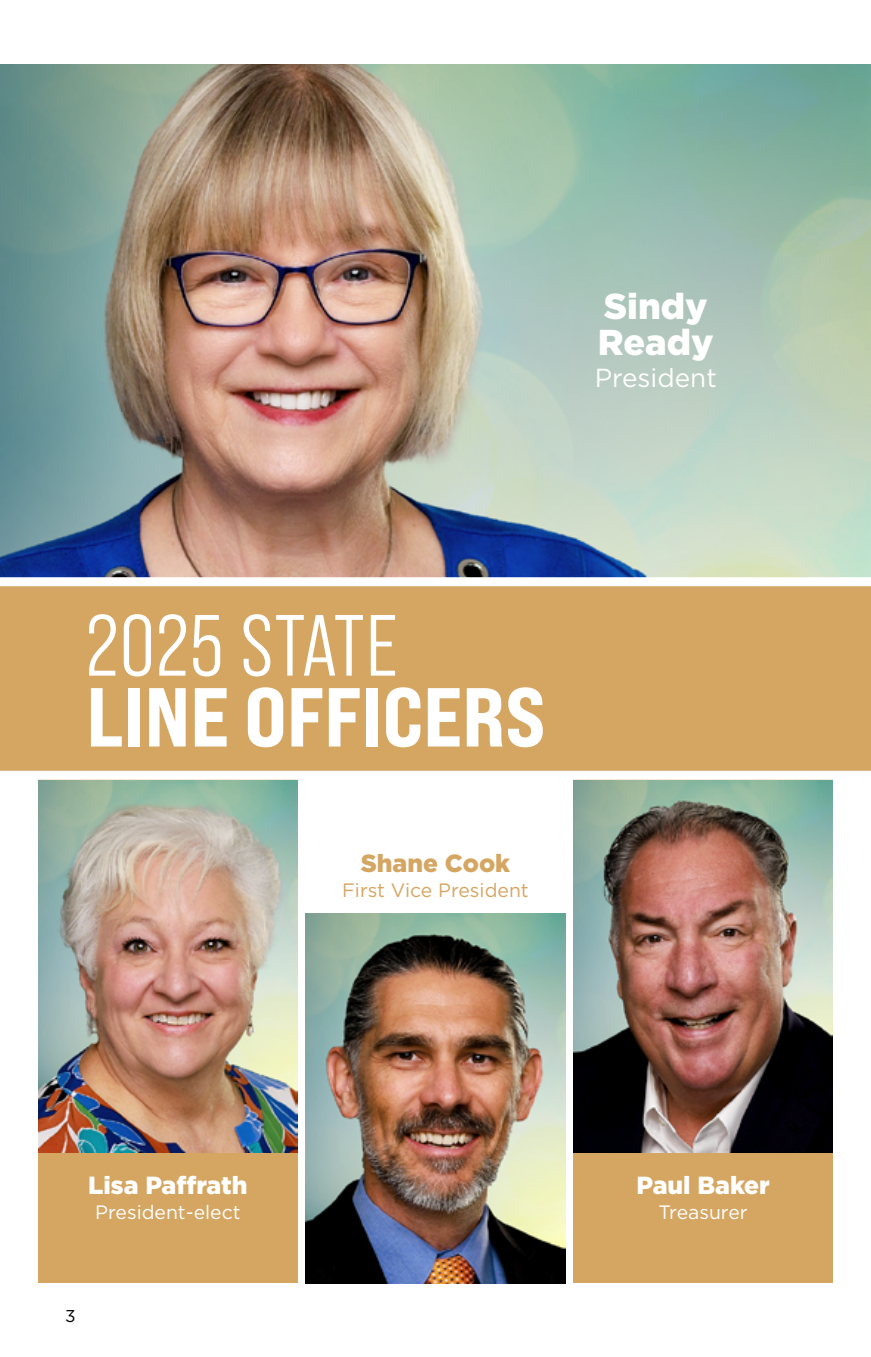
<style>
.page{position:relative;width:871px;height:1357px;background:#fff}
.page>*{position:absolute;margin:0;border:0;box-sizing:border-box;transform-origin:0 0}
.t1{font:900 36px/36px "Gotham";color:#fff}
.t2{font:26.1px "Gotham";color:#fff}
.t3{font:900 24.75px "Gotham";color:#fff}
.t4{font:900 24.75px "Gotham";color:#d5a662}
.t5{font:19.35px "Gotham";color:#fff}
.t6{font:19.35px "Gotham";color:#d5a662}
.t7{font:17.1px "Gotham";color:#000}
</style>
<div class="page">
<div style="left:38px;top:780px;width:259px;height:503px;background:#d5a662"></div>
<div style="left:573px;top:780px;width:259px;height:503px;background:#d5a662"></div>
<img style="left:0;top:65px;width:871px;height:512px">
<img style="left:38px;top:780px;width:259px;height:372px">
<img style="left:306px;top:913px;width:259px;height:370px">
<img style="left:573px;top:780px;width:259px;height:372px">
<svg style="left:0;top:577px;width:871px;height:203px;background:#d9b073"></svg>
<svg style="left:91px;top:688px;width:31px;height:58px"></svg>
<div style="left:128px;top:688px;width:12px;height:58px;background:#fff"></div>
<svg style="left:149px;top:688px;width:37px;height:58px"></svg>
<svg style="left:195px;top:688px;width:32px;height:58px"></svg>
<svg style="left:248px;top:687px;width:35px;height:60px"></svg>
<svg style="left:291px;top:688px;width:31px;height:58px"></svg>
<svg style="left:329px;top:688px;width:31px;height:58px"></svg>
<div style="left:366px;top:688px;width:12px;height:58px;background:#fff"></div>
<svg style="left:386px;top:687px;width:34px;height:60px"></svg>
<svg style="left:428px;top:688px;width:31px;height:58px"></svg>
<svg style="left:467px;top:687px;width:76px;height:60px"></svg>
<svg style="left:89px;top:614px;width:27px;height:62px"></svg>
<svg style="left:124px;top:614px;width:27px;height:62px"></svg>
<svg style="left:159px;top:614px;width:27px;height:62px"></svg>
<svg style="left:193px;top:615px;width:27px;height:61px"></svg>
<svg style="left:244px;top:614px;width:26px;height:62px"></svg>
<svg style="left:276px;top:615px;width:87px;height:61px"></svg>
<svg style="left:371px;top:615px;width:24px;height:61px"></svg>
<h1 class="t1" style="left:598px;top:287px;width:117px">Sindy<br>Ready</h1>
<h2 class="t2" style="left:595px;top:361px;width:124px">President</h2>
<p class="t4" style="left:361px;top:849px;width:151px">Shane Cook</p>
<p class="t6" style="left:342px;top:878px;width:188px">First Vice President</p>
<p class="t3" style="left:88px;top:1171px;width:161px">Lisa Paffrath</p>
<p class="t5" style="left:95px;top:1199px;width:147px">President-elect</p>
<p class="t7" style="left:65px;top:1304px;width:12px">3</p>
<p class="t3" style="left:636px;top:1171px;width:135px">Paul Baker</p>
<p class="t5" style="left:658px;top:1199px;width:91px">Treasurer</p>
</div>
